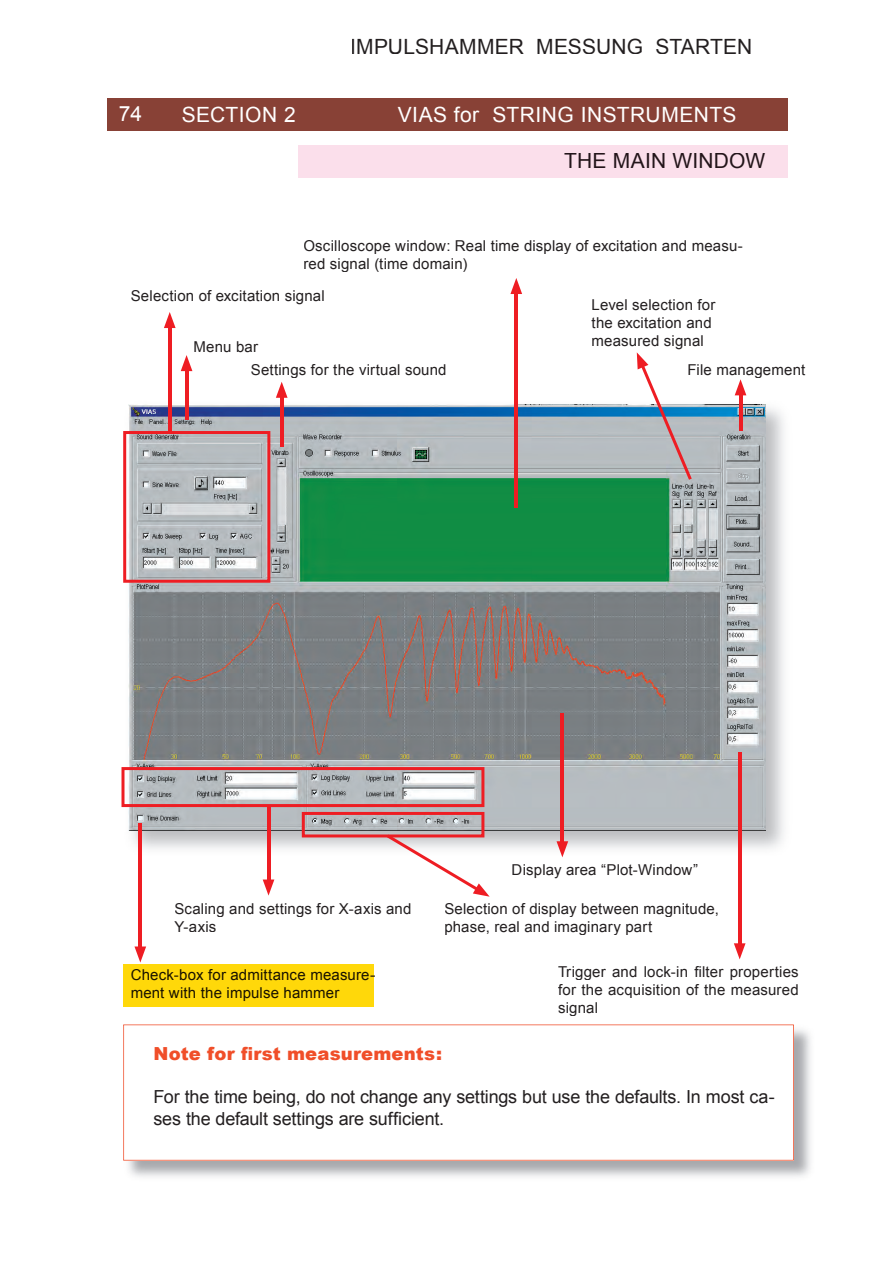
<style>
.page{position:relative;width:893px;height:1263px;background:#fff}
.page>*{position:absolute;margin:0;border:0;box-sizing:border-box;transform-origin:0 0}
.t1{font:21px "Arial";letter-spacing:.02em;color:#fff}
.t2{font:21px "Arial";letter-spacing:.01em;color:#231f20}
.t3{font:21px "Arial";letter-spacing:.01em;color:#23151a}
.t4{font:18px/21.6px "Arial";letter-spacing:-.01em;color:#231f20}
.t5{font:900 18px "Arial";letter-spacing:.01em;color:#f04e29}
.t6{font:15px/18px "Arial";letter-spacing:.01em;color:#231f20}
.t7{font:15px/18px "Arial";letter-spacing:.01em;color:#191200}
.s1{color:#231f20}
</style>
<div class="page">
<div style="left:107px;top:98px;width:681px;height:33px;background:#884136"></div>
<div style="left:299px;top:145px;width:489px;height:33px;background:#fbdfeb"></div>
<div style="left:123px;top:964px;width:251px;height:42px;background:#ffd80a"></div>
<img style="left:128px;top:400px;width:656px;height:455px">
<img style="left:129px;top:405px;width:636px;height:425px">
<svg style="left:123px;top:431px;width:147px;height:152px;background:#bcb0b4"></svg>
<hr style="left:168px;top:322px;width:3px;height:110px;background:#ee1d23">
<svg style="left:164px;top:312px;width:12px;height:16px"></svg>
<hr style="left:280px;top:392px;width:3px;height:54px;background:#ee1d23">
<svg style="left:276px;top:382px;width:12px;height:16px"></svg>
<hr style="left:515px;top:288px;width:3px;height:220px;background:#ee1d23">
<svg style="left:510px;top:278px;width:12px;height:16px"></svg>
<svg style="left:637px;top:352px;width:55px;height:128px"></svg>
<hr style="left:739px;top:390px;width:3px;height:41px;background:#ee1d23">
<svg style="left:735px;top:379px;width:11px;height:16px"></svg>
<hr style="left:139px;top:823px;width:3px;height:129px;background:#ee1d23">
<svg style="left:134px;top:946px;width:12px;height:16px"></svg>
<hr style="left:561px;top:714px;width:3px;height:133px;background:#ee1d23">
<svg style="left:556px;top:841px;width:12px;height:16px"></svg>
<hr style="left:738px;top:752px;width:3px;height:197px;background:#ee1d23">
<svg style="left:734px;top:943px;width:11px;height:16px"></svg>
<svg style="left:121px;top:767px;width:369px;height:130px"></svg>
<hr style="left:185px;top:365px;width:3px;height:55px;background:#ee1d23">
<svg style="left:181px;top:355px;width:11px;height:16px"></svg>
<svg style="left:123px;top:1024px;width:671px;height:136px"></svg>
<div style="left:155px;top:1090px;width:619px;height:17px;background:#fff"></div>
<div style="left:154px;top:1111px;width:289px;height:17px;background:#fff"></div>
<h1 class="t2" style="left:350px;top:32px;width:404px">IMPULSHAMMER MESSUNG STARTEN</h1>
<h1 class="t1" style="left:119px;top:100px;width:25px">74</h1>
<h1 class="t1" style="left:182px;top:101px;width:115px">SECTION 2</h1>
<h1 class="t1" style="left:398px;top:101px;width:340px">VIAS for STRING INSTRUMENTS</h1>
<h1 class="t3" style="left:564px;top:147px;width:203px">THE MAIN WINDOW</h1>
<p class="t6" style="left:303px;top:236px;width:441px">Oscilloscope window: Real time display of excitation and measu&shy;red signal (time domain)</p>
<p class="t6" style="left:592px;top:296px;width:125px">Level selection for the excitation and measured signal</p>
<p class="t6" style="left:687px;top:360px;width:119px">File management</p>
<p class="t6" style="left:131px;top:287px;width:195px">Selection of excitation signal</p>
<p class="t6" style="left:193px;top:338px;width:66px">Menu bar</p>
<p class="t6" style="left:251px;top:360px;width:197px">Settings for the virtual sound</p>
<p class="t6" style="left:174px;top:900px;width:239px">Scaling and settings for X-axis and<br>Y-axis</p>
<p class="t7" style="left:131px;top:966px;width:246px">Check-b<span class="s1">ox for admittance measure&shy;</span>ment with the impulse hammer</p>
<p class="t6" style="left:512px;top:861px;width:188px">Display area “Plot-Window”</p>
<p class="t6" style="left:444px;top:900px;width:276px">Selection of display between magnitude, phase, real and imaginary part</p>
<p class="t6" style="left:558px;top:962px;width:242px;text-align:justify">Trigger and lock-in filter properties for the acquisition of the measured signal</p>
<p class="t5" style="left:153px;top:1040px;width:290px">Note for first measurements:</p>
<p class="t4" style="left:153px;top:1086px;width:623px">For the time being, do not change any settings but use the defaults. In most ca&shy;ses the default settings are sufficient.</p>
</div>
